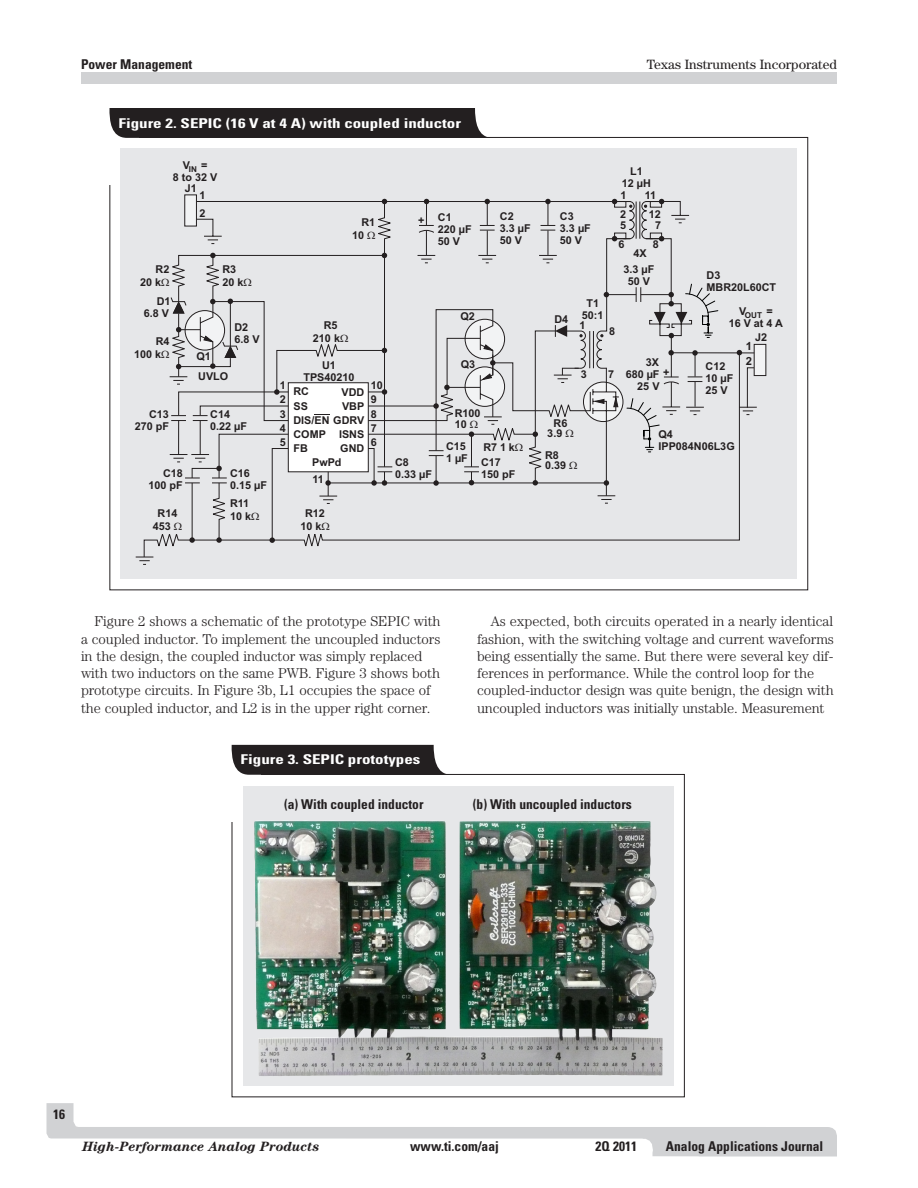
<style>
.page{position:relative;width:918px;height:1188px;background:#fff}
.page>*{position:absolute;margin:0;border:0;box-sizing:border-box;transform-origin:0 0}
.t1{font:300 14.25px/17.2px "Century";letter-spacing:-.005em;color:#231f20}
.t2{font:700 condensed 13.5px "Univers";color:#231f20}
.t3{font:700 condensed 13.5px "Univers";color:#fff;scale:1.26 1}
.t4{font:italic 700 13.5px "Century";color:#231f20}
.t5{font:13.5px "Century";color:#231f20}
.t6{font:700 11.25px/14.5px "Arial";color:#231f20}
.t7{font:700 10.8px/12px "Arial";color:#231f20}
.t8{font:700 8.1px "Arial";color:#231f20}
</style>
<div class="page">
<div style="left:81px;top:72px;width:756px;height:11px;background:#d1d2d4"></div>
<svg style="left:46px;top:1103px;width:791px;height:53px"></svg>
<div style="left:81px;top:1139px;width:558px;height:17px;background:#fff"></div>
<div style="left:121px;top:148px;width:676px;height:431px;background:#e6e7e9"></div>
<svg style="left:136px;top:557px;width:17px;height:8px"></svg>
<div style="left:184px;top:194px;width:13px;height:32px;background:#f2f3f4;border:1px solid #231f20"></div>
<div style="left:754px;top:344px;width:12px;height:32px;background:#f2f3f4;border:1px solid #231f20"></div>
<div style="left:109px;top:108px;width:384px;height:30px;background:#231f20"></div>
<img style="left:243px;top:787px;width:431px;height:299px">
<img style="left:254px;top:820px;width:231px;height:256px">
<svg style="left:231px;top:745px;width:220px;height:30px;background:#343132"></svg>
<svg style="left:161px;top:199px;width:596px;height:344px"></svg>
<p class="t2" style="left:81px;top:56px;width:113px">Power Management</p>
<p class="t3" style="left:118px;top:114px;width:273px">Figure 2. SEPIC (16 V at 4 A) with coupled inductor</p>
<p class="t7" style="left:173px;top:160px;width:46px;text-align:center">V =<br>8 to 32 V</p>
<p class="t8" style="left:189px;top:166px;width:10px">IN</p>
<p class="t7" style="left:185px;top:184px;width:14px">J1</p>
<p class="t7" style="left:199px;top:187px;width:8px;line-height:17.5px">1<br>2</p>
<p class="t7" style="left:352px;top:217px;width:25px;line-height:13.2px;text-indent:10px">R1<br>10</p>
<p class="t7" style="left:418px;top:215px;width:8px">+</p>
<p class="t7" style="left:438px;top:212px;width:35px">C1<br>220 µF<br>50 V</p>
<p class="t7" style="left:500px;top:211px;width:32px">C2<br>3.3 µF<br>50 V</p>
<p class="t7" style="left:560px;top:211px;width:32px">C3<br>3.3 µF<br>50 V</p>
<p class="t5" style="left:647px;top:56px;width:192px">Texas Instruments Incorporated</p>
<p class="t7" style="left:622px;top:166px;width:31px;text-align:center">L1<br>12 µH</p>
<p class="t7" style="left:620px;top:190px;width:8px">1</p>
<p class="t7" style="left:645px;top:190px;width:13px">11</p>
<p class="t7" style="left:620px;top:209px;width:8px">2</p>
<p class="t7" style="left:649px;top:209px;width:14px">12</p>
<p class="t7" style="left:620px;top:220px;width:8px">5</p>
<p class="t7" style="left:655px;top:220px;width:8px">7</p>
<p class="t7" style="left:618px;top:240px;width:8px">6</p>
<p class="t7" style="left:653px;top:240px;width:8px">8</p>
<p class="t7" style="left:634px;top:248px;width:15px">4X</p>
<p class="t7" style="left:140px;top:264px;width:31px;line-height:13.2px;text-indent:16px">R2<br>20 k</p>
<p class="t7" style="left:144px;top:296px;width:28px;text-align:right">D1<br>6.8 V</p>
<p class="t7" style="left:134px;top:336px;width:37px;line-height:13.2px;text-indent:22px">R4<br>100 k</p>
<p class="t7" style="left:135px;top:410px;width:36px;text-align:right">C13<br>270 pF</p>
<p class="t7" style="left:149px;top:469px;width:36px;text-align:right">C18<br>100 pF</p>
<p class="t7" style="left:153px;top:507px;width:26px;line-height:13.2px;text-indent:5px">R14<br>453</p>
<p class="t7" style="left:222px;top:264px;width:23px;line-height:13.2px">R3<br>20 k</p>
<p class="t7" style="left:586px;top:298px;width:14px">T1</p>
<p class="t7" style="left:461px;top:311px;width:16px">Q2</p>
<p class="t7" style="left:582px;top:310px;width:23px">50:1</p>
<p class="t7" style="left:554px;top:314px;width:15px">D4</p>
<p class="t7" style="left:580px;top:320px;width:8px">1</p>
<p class="t7" style="left:313px;top:319px;width:29px;line-height:13.2px;text-align:right">R5<br>210 k</p>
<p class="t7" style="left:235px;top:322px;width:27px">D2<br>6.8 V</p>
<p class="t7" style="left:609px;top:326px;width:8px">8</p>
<p class="t7" style="left:608px;top:369px;width:8px">7</p>
<p class="t7" style="left:196px;top:351px;width:16px">Q1</p>
<p class="t7" style="left:461px;top:359px;width:16px">Q3</p>
<p class="t7" style="left:303px;top:360px;width:53px;text-align:center">U1<br>TPS40210</p>
<p class="t7" style="left:581px;top:370px;width:8px">3</p>
<p class="t7" style="left:198px;top:371px;width:32px">UVLO</p>
<p class="t7" style="left:280px;top:379px;width:8px;line-height:14.2px;text-align:justify">1<br>2<br>3<br>4<br>5</p>
<p class="t7" style="left:371px;top:379px;width:14px;line-height:14.2px">10<br>9<br>8<br>7<br>6</p>
<p class="t7" style="left:294px;top:385px;width:17px;line-height:14.2px">RC<br>SS</p>
<p class="t7" style="left:294px;top:428px;width:34px;line-height:14.2px">COMP<br>FB</p>
<p class="t7" style="left:294px;top:386px;width:72px;line-height:14.1px;text-align:right">VDD<br>VBP<br>DIS/EN GDRV<br>ISNS<br>GND</p>
<p class="t7" style="left:455px;top:408px;width:27px;line-height:11.2px">R100<br>10</p>
<p class="t7" style="left:210px;top:409px;width:38px">C14<br>0.22 µF</p>
<p class="t7" style="left:547px;top:419px;width:22px;line-height:10.5px;text-align:center">R6<br>3.9</p>
<p class="t7" style="left:446px;top:441px;width:23px">C15<br>1 µF</p>
<p class="t7" style="left:483px;top:442px;width:33px">R7 1 k</p>
<p class="t7" style="left:545px;top:451px;width:23px;line-height:10.5px">R8<br>0.39</p>
<p class="t7" style="left:481px;top:458px;width:21px">C17</p>
<p class="t7" style="left:395px;top:458px;width:38px">C8<br>0.33 µF</p>
<p class="t7" style="left:312px;top:458px;width:31px">PwPd</p>
<p class="t7" style="left:230px;top:469px;width:21px">C16</p>
<p class="t7" style="left:481px;top:470px;width:36px">150 pF</p>
<p class="t7" style="left:230px;top:481px;width:38px">0.15 µF</p>
<p class="t7" style="left:313px;top:474px;width:13px">11</p>
<p class="t7" style="left:230px;top:497px;width:23px;line-height:13.2px">R11<br>10 k</p>
<p class="t7" style="left:300px;top:508px;width:26px;line-height:13.2px;text-align:center">R12<br>10 k</p>
<p class="t7" style="left:624px;top:264px;width:32px;text-align:center">3.3 µF<br>50 V</p>
<p class="t7" style="left:707px;top:270px;width:71px">D3<br>MBR20L60CT</p>
<p class="t7" style="left:739px;top:306px;width:9px">V</p>
<p class="t7" style="left:729px;top:306px;width:56px;text-indent:38px">=<br>16 V at 4 A</p>
<p class="t8" style="left:745px;top:312px;width:19px">OUT</p>
<p class="t7" style="left:646px;top:358px;width:15px">3X</p>
<p class="t7" style="left:626px;top:370px;width:35px;text-align:right">680 µF<br>25 V</p>
<p class="t7" style="left:706px;top:362px;width:29px">C12<br>10 µF<br>25 V</p>
<p class="t7" style="left:663px;top:367px;width:8px">+</p>
<p class="t7" style="left:755px;top:332px;width:14px">J2</p>
<p class="t6" style="left:746px;top:340px;width:8px">1<br>2</p>
<p class="t7" style="left:659px;top:429px;width:78px">Q4<br>IPP084N06L3G</p>
<p class="t1" style="left:81px;top:613px;width:361px;text-indent:14px">Figure 2 shows a schematic of the prototype SEPIC with a coupled inductor. To implement the uncoupled inductors in the design, the coupled inductor was simply replaced with two inductors on the same PWB. Figure 3 shows both prototype circuits. In Figure 3b, L1 occupies the space of the coupled inductor, and L2 is in the upper right corner.</p>
<p class="t1" style="left:477px;top:613px;width:358px;text-indent:14px">As expected, both circuits operated in a nearly identical fashion, with the switching voltage and current waveforms being essentially the same. But there were several key dif&shy;ferences in performance. While the control loop for the coupled-inductor design was quite benign, the design with uncoupled inductors was initially unstable. Measurement</p>
<p class="t3" style="left:241px;top:751px;width:144px">Figure 3. SEPIC prototypes</p>
<p class="t2" style="left:284px;top:796px;width:141px">(a) With coupled inductor</p>
<p class="t2" style="left:473px;top:796px;width:161px">(b) With uncoupled inductors</p>
<p class="t2" style="left:53px;top:1106px;width:13px">16</p>
<p class="t4" style="left:82px;top:1139px;width:239px">High-Performance Analog Products</p>
<p class="t2" style="left:410px;top:1138px;width:90px">www.ti.com/aaj</p>
<p class="t2" style="left:596px;top:1138px;width:43px">2Q 2011</p>
<p class="t2" style="left:666px;top:1138px;width:159px">Analog Applications Journal</p>
</div>
